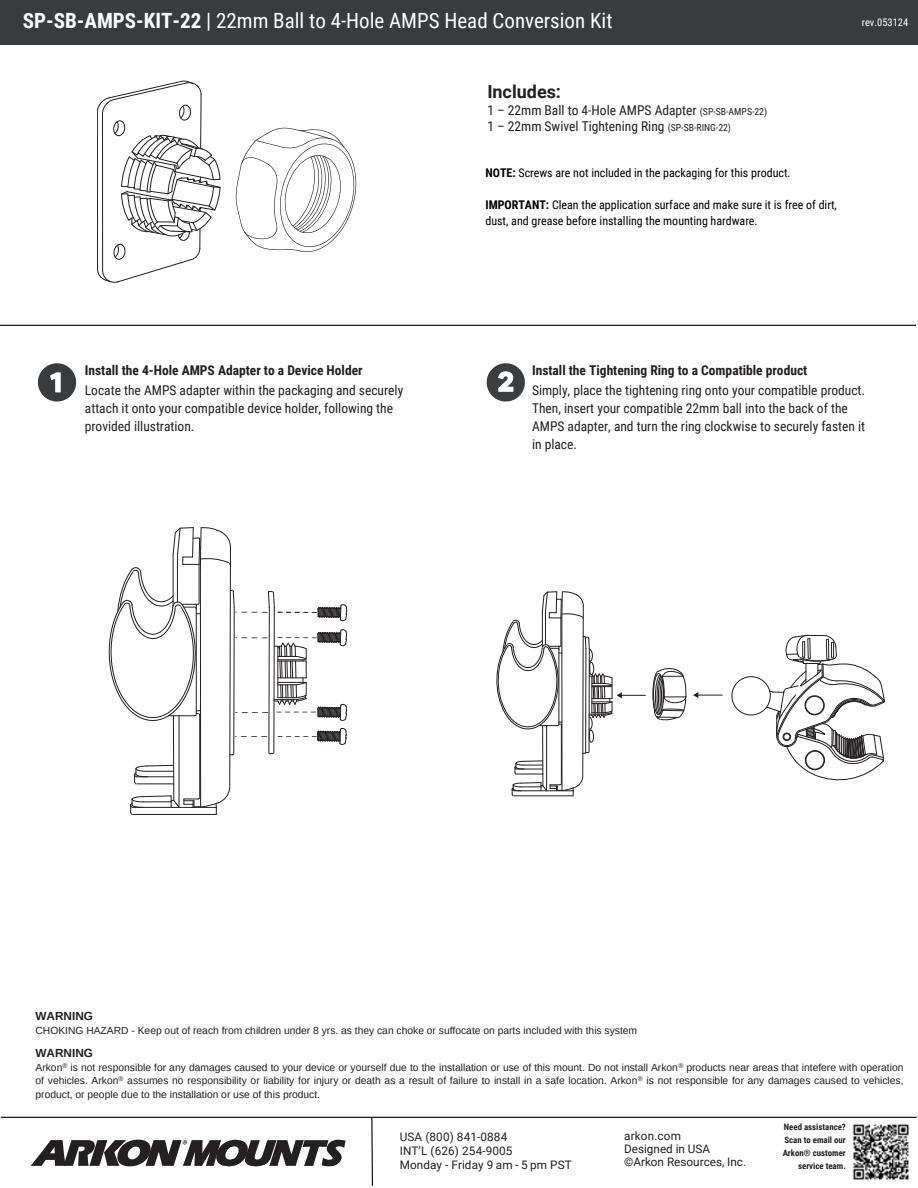
<style>
.page{position:relative;width:918px;height:1188px;background:#fff}
.page>*{position:absolute;margin:0;border:0;box-sizing:border-box;transform-origin:0 0}
.t1{font:21px "Roboto Condensed";color:#fff}
.t2{font:700 18px "Roboto";color:#231f20}
.t3{font:13.5px/18px "Roboto Condensed";color:#231f20}
.t4{font:12px/16px "Roboto Condensed";color:#000}
.t5{font:11.7px/14.4px "Roboto";letter-spacing:.005em;color:#231f20}
.t6{font:700 11.7px "Arimo";color:#231f20}
.t7{font:10.5px "Roboto Condensed";color:#fff}
.t8{font:10.35px/13.2px "Arimo";color:#231f20;text-align:justify}
.t9{font:700 8.85px/13.2px "Roboto Condensed";color:#231f20;text-align:right}
.s1{font-weight:700}
.s2{font-size:9.75px}
</style>
<div class="page">
<svg style="left:97px;top:81px;width:124px;height:202px"></svg>
<svg style="left:108px;top:527px;width:240px;height:288px"></svg>
<svg style="left:235px;top:128px;width:122px;height:125px"></svg>
<svg style="left:693px;top:692px;width:29px;height:6px"></svg>
<svg style="left:496px;top:591px;width:149px;height:206px"></svg>
<svg style="left:652px;top:668px;width:35px;height:52px"></svg>
<div style="left:732px;top:676px;width:39px;height:39px;border:1px solid #231f20;border-radius:50%"></div>
<svg style="left:767px;top:635px;width:118px;height:146px"></svg>
<div style="left:0;top:0;width:918px;height:44px;background:#393b3d"></div>
<svg style="left:31px;top:1140px;width:315px;height:26px"></svg>
<img style="left:845px;top:1116px;width:72px;height:64px">
<hr style="left:1px;top:1117px;width:916px;height:1px;background:#000">
<svg style="left:371px;top:1116px;width:3px;height:70px"></svg>
<hr style="left:0;top:325px;width:916px;height:1px;background:#000">
<svg style="left:38px;top:363px;width:38px;height:39px"></svg>
<svg style="left:487px;top:363px;width:38px;height:39px"></svg>
<h3 class="t1" style="left:23px;top:8px;width:591px"><span class="s1">SP-SB-AMPS-KIT-22</span> | 22mm Ball to 4-Hole AMPS Head Conversion Kit</h3>
<h5 class="t7" style="left:862px;top:16px;width:48px">rev.053124</h5>
<h1 class="t3" style="left:85px;top:360px;width:320px;line-height:20.2px"><span class="s1">Install the 4-Hole AMPS Adapter to a Device Holder<br></span>Locate the AMPS adapter within the packaging and securely</h1>
<h1 class="t3" style="left:85px;top:400px;width:310px">attach it onto your compatible device holder, following the provided illustration.</h1>
<p class="t2" style="left:487px;top:81px;width:75px">Includes:</p>
<p class="t3" style="left:487px;top:103px;width:281px;line-height:15.8px">1 – 22mm Ball to 4-Hole AMPS Adapter <span class="s2">(SP-SB-AMPS-22)<br></span>1 – 22mm Swivel Tightening Ring <span class="s2">(SP-SB-RING-22)</span></p>
<p class="t4" style="left:485px;top:165px;width:307px"><span class="s1">NOTE:</span> Screws are not included in the packaging for this product.</p>
<p class="t4" style="left:485px;top:197px;width:353px"><span class="s1">IMPORTANT:</span> Clean the application surface and make sure it is free of dirt, dust, and grease before installing the mounting hardware.</p>
<h2 class="t3" style="left:532px;top:360px;width:335px;line-height:20.2px"><span class="s1">Install the Tightening Ring to a Compatible product<br></span>Simply, place the tightening ring onto your compatible product.</h2>
<h2 class="t3" style="left:532px;top:400px;width:335px">Then, insert your compatible 22mm ball into the back of the<br>AMPS adapter, and turn the ring clockwise to securely fasten it in place.</h2>
<h4 class="t6" style="left:36px;top:1009px;width:59px">WARNING</h4>
<h4 class="t8" style="left:36px;top:1023px;width:603px">CHOKING HAZARD - Keep out of reach from children under 8 yrs. as they can choke or suffocate on parts included with this system</h4>
<h4 class="t6" style="left:36px;top:1046px;width:59px">WARNING</h4>
<h4 class="t8" style="left:36px;top:1061px;width:869px">Arkon<sup>®</sup> is not responsible for any damages caused to your device or yourself due to the installation or use of this mount. Do not install Arkon<sup>®</sup> products near areas that intefere with operation of vehicles. Arkon<sup>®</sup> assumes no responsibility or liability for injury or death as a result of failure to install in a safe location. Arkon<sup>®</sup> is not responsible for any damages caused to vehicles, product, or people due to the installation or use of this product.</h4>
<p class="t5" style="left:400px;top:1130px;width:174px">USA (800) 841-0884<br>INT’L (626) 254-9005<br>Monday - Friday 9 am - 5 pm PST</p>
<h3 class="t5" style="left:624px;top:1129px;width:124px;line-height:13.2px">arkon.com<br>Designed in USA ©Arkon Resources, Inc.</h3>
<p class="t9" style="left:783px;top:1120px;width:65px">Need assistance?<br>Scan to email our<br>Arkon® customer service team.</p>
</div>
